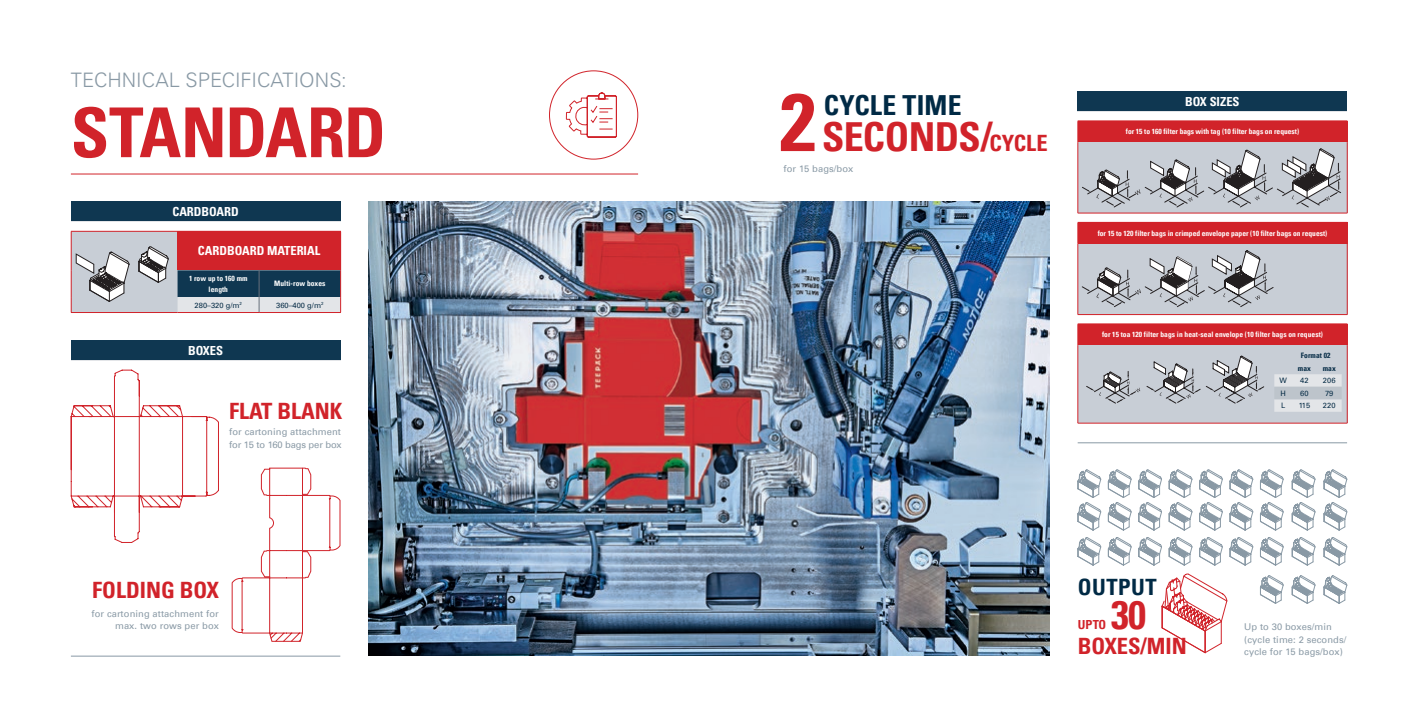
<style>
.page{position:relative;width:1418px;height:709px;background:#fff}
.page>*{position:absolute;margin:0;border:0;box-sizing:border-box;transform-origin:0 0}
.t1{font:700 condensed 68.75px "Univers";letter-spacing:-.02em;color:#d1232a}
.t2{font:700 condensed 40px "Univers";letter-spacing:-.015em;color:#d1232a}
.t3{font:700 condensed 27.62px "Univers";color:#002a45}
.t4{font:700 condensed 22.5px "Univers";color:#d1232a}
.t5{font:700 condensed 22.5px "Univers";letter-spacing:.025em;color:#002a45}
.t6{font:300 20px "Univers";color:#8999a5}
.t7{font:700 condensed 12.5px "Univers";color:#fff}
.t8{font:700 condensed 12.5px "Univers";color:#d1232a}
.t9{font:9.38px/12.5px "Univers Com 55 Roman";letter-spacing:.01em;color:#8999a5}
.t10{font:700 condensed 7.5px/11.2px "Univers";color:#fff;text-align:center}
.t11{font:7.5px "Univers Com 55 Roman";letter-spacing:.005em;color:#042a44}
.t12{font:700 condensed 7.5px/12.6px "Univers";letter-spacing:.005em;color:#042a44}
.s1{font-size:81.25px}
.s2{font-size:22.5px}
</style>
<div class="page">
<hr style="left:71px;top:174px;width:567px;height:1px;background:#d1232a">
<svg style="left:565px;top:70px;width:52px;height:68px"></svg>
<svg style="left:70px;top:369px;width:149px;height:174px"></svg>
<svg style="left:231px;top:467px;width:109px;height:175px"></svg>
<hr style="left:1077px;top:442px;width:269px;height:1px;background:#8999a5">
<svg style="left:1260px;top:575px;width:23px;height:29px"></svg>
<svg style="left:1323px;top:469px;width:24px;height:62px"></svg>
<svg style="left:1199px;top:469px;width:23px;height:62px"></svg>
<svg style="left:1077px;top:469px;width:24px;height:62px"></svg>
<svg style="left:1229px;top:469px;width:24px;height:62px"></svg>
<svg style="left:1107px;top:469px;width:24px;height:62px"></svg>
<svg style="left:1260px;top:469px;width:23px;height:62px"></svg>
<svg style="left:1291px;top:575px;width:24px;height:29px"></svg>
<svg style="left:1323px;top:575px;width:24px;height:29px"></svg>
<svg style="left:1291px;top:469px;width:24px;height:62px"></svg>
<svg style="left:1291px;top:537px;width:24px;height:29px"></svg>
<svg style="left:1138px;top:469px;width:24px;height:62px"></svg>
<svg style="left:1168px;top:469px;width:24px;height:62px"></svg>
<svg style="left:1323px;top:537px;width:24px;height:29px"></svg>
<svg style="left:1077px;top:537px;width:24px;height:29px"></svg>
<svg style="left:1107px;top:537px;width:24px;height:29px"></svg>
<svg style="left:1138px;top:537px;width:24px;height:29px"></svg>
<svg style="left:1199px;top:537px;width:23px;height:29px"></svg>
<svg style="left:1168px;top:537px;width:24px;height:29px"></svg>
<svg style="left:1229px;top:537px;width:24px;height:29px"></svg>
<svg style="left:1260px;top:537px;width:23px;height:29px"></svg>
<svg style="left:1161px;top:573px;width:66px;height:80px"></svg>
<hr style="left:71px;top:656px;width:269px;height:1px;background:#8999a5">
<img style="left:369px;top:202px;width:680px;height:454px">
<div style="left:71px;top:340px;width:269px;height:21px;background:#e3e5e8"></div>
<div style="left:71px;top:340px;width:269px;height:20px;background:#0f3751"></div>
<div style="left:71px;top:202px;width:269px;height:20px;background:#e3e5e8"></div>
<div style="left:71px;top:202px;width:269px;height:19px;background:#0f3751"></div>
<div style="left:71px;top:231px;width:106px;height:81px;background:#c8ced6"></div>
<div style="left:177px;top:231px;width:163px;height:39px;background:#d1232a"></div>
<hr style="left:71px;top:232px;width:1px;height:38px;background:#d1232a">
<hr style="left:71px;top:231px;width:106px;height:1px;background:#d1232a">
<hr style="left:259px;top:231px;width:82px;height:1px;background:#d1232a">
<hr style="left:340px;top:232px;width:1px;height:38px;background:#d1232a">
<hr style="left:71px;top:312px;width:106px;height:1px;background:#d1232a">
<hr style="left:177px;top:312px;width:82px;height:1px;background:#d1232a">
<svg style="left:177px;top:270px;width:164px;height:42px;background:#5d7687"></svg>
<hr style="left:259px;top:312px;width:82px;height:1px;background:#d1232a">
<svg style="left:71px;top:251px;width:59px;height:61px"></svg>
<svg style="left:138px;top:246px;width:31px;height:37px"></svg>
<div style="left:1077px;top:91px;width:269px;height:21px;background:#0f3751"></div>
<div style="left:1077px;top:121px;width:270px;height:21px;background:#d1232a"></div>
<div style="left:1077px;top:142px;width:270px;height:71px;background:#c8ced6"></div>
<svg style="left:1077px;top:122px;width:1px;height:20px"></svg>
<hr style="left:1077px;top:142px;width:1px;height:71px;background:#d1232a">
<hr style="left:1346px;top:142px;width:1px;height:71px;background:#d1232a">
<hr style="left:1077px;top:213px;width:270px;height:1px;background:#d1232a">
<svg style="left:1082px;top:148px;width:258px;height:59px"></svg>
<div style="left:1077px;top:222px;width:270px;height:22px;background:#d1232a"></div>
<div style="left:1077px;top:244px;width:270px;height:70px;background:#c8ced6"></div>
<svg style="left:1077px;top:223px;width:1px;height:21px"></svg>
<hr style="left:1077px;top:244px;width:1px;height:70px;background:#d1232a">
<hr style="left:1346px;top:244px;width:1px;height:70px;background:#d1232a">
<hr style="left:1077px;top:314px;width:270px;height:1px;background:#d1232a">
<svg style="left:1081px;top:250px;width:192px;height:57px"></svg>
<div style="left:1077px;top:324px;width:270px;height:21px;background:#d1232a"></div>
<div style="left:1077px;top:345px;width:270px;height:78px;background:#c8ced6"></div>
<svg style="left:1077px;top:324px;width:1px;height:21px"></svg>
<hr style="left:1077px;top:323px;width:270px;height:1px;background:#d1232a">
<hr style="left:1077px;top:345px;width:1px;height:78px;background:#d1232a">
<hr style="left:1346px;top:345px;width:1px;height:78px;background:#d1232a">
<hr style="left:1077px;top:423px;width:270px;height:1px;background:#d1232a">
<svg style="left:1086px;top:371px;width:54px;height:32px"></svg>
<svg style="left:1146px;top:355px;width:118px;height:48px"></svg>
<svg style="left:1274px;top:374px;width:67px;height:38px"></svg>
<h3 class="t6" style="left:71px;top:67px;width:277px">TECHNICAL SPECIFICATIONS:</h3>
<h1 class="t1" style="left:71px;top:90px;width:316px">STANDARD</h1>
<h3 class="t7" style="left:172px;top:204px;width:68px">CARDBOARD</h3>
<h3 class="t7" style="left:198px;top:243px;width:124px">CARDBOARD MATERIAL</h3>
<p class="t10" style="left:189px;top:272px;width:60px">1 row up to 160 mm length</p>
<p class="t10" style="left:274px;top:278px;width:53px">Multi-row boxes</p>
<p class="t11" style="left:195px;top:300px;width:49px">280–320 g/m<sup>2</sup></p>
<p class="t11" style="left:276px;top:300px;width:49px">360–400 g/m<sup>2</sup></p>
<h3 class="t7" style="left:188px;top:342px;width:36px">BOXES</h3>
<h3 class="t4" style="left:229px;top:397px;width:115px">FLAT BLANK</h3>
<p class="t9" style="left:229px;top:426px;width:114px">for cartoning attachment for 15 to 160 bags per box</p>
<h3 class="t4" style="left:92px;top:576px;width:128px">FOLDING BOX</h3>
<p class="t9" style="left:92px;top:607px;width:129px;text-align:right">for cartoning attachment for max. two rows per box</p>
<h2 class="t2" style="left:780px;top:112px;width:269px"><span class="s1">2</span> SECONDS/<span class="s2">CYCLE</span></h2>
<h3 class="t3" style="left:824px;top:88px;width:139px">CYCLE TIME</h3>
<p class="t9" style="left:783px;top:162px;width:71px">for 15 bags/box</p>
<h3 class="t7" style="left:1185px;top:93px;width:56px">BOX SIZES</h3>
<p class="t10" style="left:1125px;top:126px;width:175px">for 15 to 160 filter bags with tag (10 filter bags on request)</p>
<p class="t10" style="left:1097px;top:227px;width:231px">for 15 to 120 filter bags in crimped envelope paper (10 filter bags on request)</p>
<p class="t10" style="left:1102px;top:329px;width:222px">for 15 toa 120 filter bags in heat-seal envelope (10 filter bags on request)</p>
<p class="t12" style="left:1297px;top:349px;width:34px;text-indent:3px">Format 02 max</p>
<p class="t12" style="left:1322px;top:361px;width:14px">max</p>
<p class="t11" style="left:1279px;top:376px;width:9px">W</p>
<p class="t11" style="left:1300px;top:376px;width:10px">42</p>
<p class="t11" style="left:1322px;top:376px;width:14px">206</p>
<p class="t11" style="left:1280px;top:388px;width:7px">H</p>
<p class="t11" style="left:1300px;top:388px;width:10px">60</p>
<p class="t11" style="left:1324px;top:388px;width:10px">79</p>
<p class="t11" style="left:1280px;top:401px;width:6px">L</p>
<p class="t11" style="left:1298px;top:401px;width:13px">115</p>
<p class="t11" style="left:1322px;top:401px;width:14px">220</p>
<h3 class="t5" style="left:1077px;top:573px;width:81px">OUTPUT</h3>
<h3 class="t8" style="left:1077px;top:617px;width:30px">UP TO</h3>
<h2 class="t2" style="left:1111px;top:590px;width:36px">30</h2>
<h3 class="t4" style="left:1077px;top:632px;width:111px">BOXES/MIN</h3>
<p class="t9" style="left:1244px;top:620px;width:104px">Up to 30 boxes/min (cycle time: 2 seconds/ cycle for 15 bags/box)</p>
</div>
